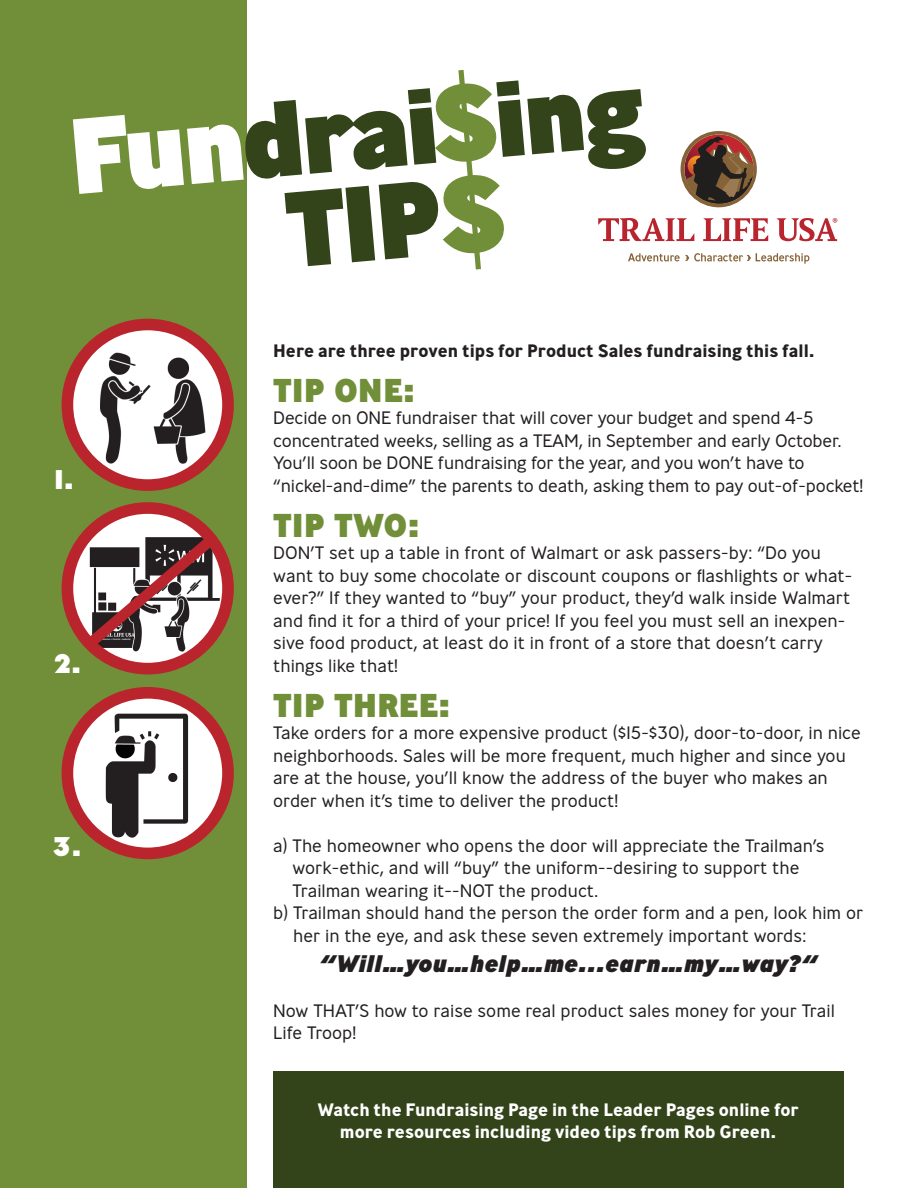
<style>
.page{position:relative;width:918px;height:1188px;background:#fff}
.page>*{position:absolute;margin:0;border:0;box-sizing:border-box;transform-origin:0 0}
.t1{font:800 106.95px/91.8px "Ministry";color:#33441b;text-align:center}
.t2{font:800 33px "Ministry";color:#718f39}
.t3{font:800 27px "Ministry";color:#fff}
.t4{font:italic 800 24px "Ministry";color:#231f20}
.t5{font:300 18px/22.5px "Ministry";color:#231f20}
.t6{font:700 18px/22.5px "Ministry";color:#fff;text-align:center}
.t7{font:700 18px "Ministry";color:#231f20}
.s1{color:#fff}
.s2{color:#718f39}
</style>
<div class="page">
<div style="left:0;top:0;width:246px;height:1188px;background:#718f39"></div>
<svg style="left:458px;top:69px;width:23px;height:201px"></svg>
<svg style="left:598px;top:218px;width:96px;height:23px"></svg>
<svg style="left:703px;top:218px;width:65px;height:23px"></svg>
<svg style="left:681px;top:131px;width:76px;height:76px"></svg>
<svg style="left:628px;top:253px;width:52px;height:8px"></svg>
<svg style="left:686px;top:253px;width:123px;height:11px"></svg>
<svg style="left:777px;top:218px;width:60px;height:23px"></svg>
<img style="left:67px;top:324px;width:161px;height:161px;border-radius:80px">
<div style="left:62px;top:319px;width:172px;height:172px;border:12px solid #ba252d;border-radius:50%"></div>
<img style="left:87px;top:508px;width:140px;height:154px">
<div style="left:62px;top:502px;width:172px;height:172px;border:12px solid #ba252d;border-radius:50%"></div>
<img style="left:67px;top:693px;width:161px;height:160px;border-radius:80px">
<div style="left:62px;top:687px;width:172px;height:172px;border:12px solid #ba252d;border-radius:50%"></div>
<svg style="left:72px;top:527px;width:152px;height:134px"></svg>
<div style="left:273px;top:1071px;width:570px;height:117px;background:#33441b"></div>
<h1 class="t1" style="left:64px;top:109px;width:581px;rotate:-5deg"><span class="s1">Fun</span>drai<span class="s2">S</span>ing<br>Tip <span class="s2">s</span></h1>
<h3 class="t3" style="left:54px;top:461px;width:21px">1.</h3>
<h3 class="t3" style="left:54px;top:645px;width:29px">2.</h3>
<h3 class="t3" style="left:53px;top:828px;width:30px">3.</h3>
<p class="t7" style="left:273px;top:339px;width:543px">Here are three proven tips for Product Sales fundraising this fall.</p>
<h2 class="t2" style="left:273px;top:368px;width:144px">TIP ONE:</h2>
<p class="t5" style="left:273px;top:407px;width:592px">Decide on ONE fundraiser that will cover your budget and spend 4-5 concentrated weeks, selling as a TEAM, in September and early October.<br>You’ll soon be DONE fundraising for the year, and you won’t have to “nickel-and-dime” the parents to death, asking them to pay out-of-pocket!</p>
<h2 class="t2" style="left:273px;top:503px;width:148px">TIP TWO:</h2>
<p class="t5" style="left:273px;top:542px;width:581px">DON’T set up a table in front of Walmart or ask passers-by: “Do you want to buy some chocolate or discount coupons or flashlights or what&shy;ever?” If they wanted to “buy” your product, they’d walk inside Walmart and find it for a third of your price! If you feel you must sell an inexpen&shy;sive food product, at least do it in front of a store that doesn’t carry things like that!</p>
<h2 class="t2" style="left:273px;top:683px;width:179px">TIP THREE:</h2>
<p class="t5" style="left:273px;top:722px;width:589px">Take orders for a more expensive product ($15-$30), door-to-door, in nice neighborhoods. Sales will be more frequent, much higher and since you are at the house, you’ll know the address of the buyer who makes an order when it’s time to deliver the product!</p>
<p class="t5" style="left:273px;top:834px;width:553px">a) The homeowner who opens the door will appreciate the Trailman’s</p>
<p class="t5" style="left:293px;top:857px;width:508px">work-ethic, and will “buy” the uniform--desiring to support the</p>
<p class="t5" style="left:293px;top:879px;width:308px">Trailman wearing it--NOT the product.</p>
<p class="t5" style="left:273px;top:902px;width:592px">b) Trailman should hand the person the order form and a pen, look him or</p>
<p class="t5" style="left:293px;top:924px;width:515px">her in the eye, and ask these seven extremely important words:</p>
<h3 class="t4" style="left:319px;top:947px;width:500px">“Will…you…help…me...earn…my…way?“</h3>
<p class="t5" style="left:273px;top:999px;width:563px">Now THAT’S how to raise some real product sales money for your Trail<br>Life Troop!</p>
<p class="t6" style="left:317px;top:1098px;width:483px">Watch the Fundraising Page in the Leader Pages online for more resources including video tips from Rob Green.</p>
</div>
